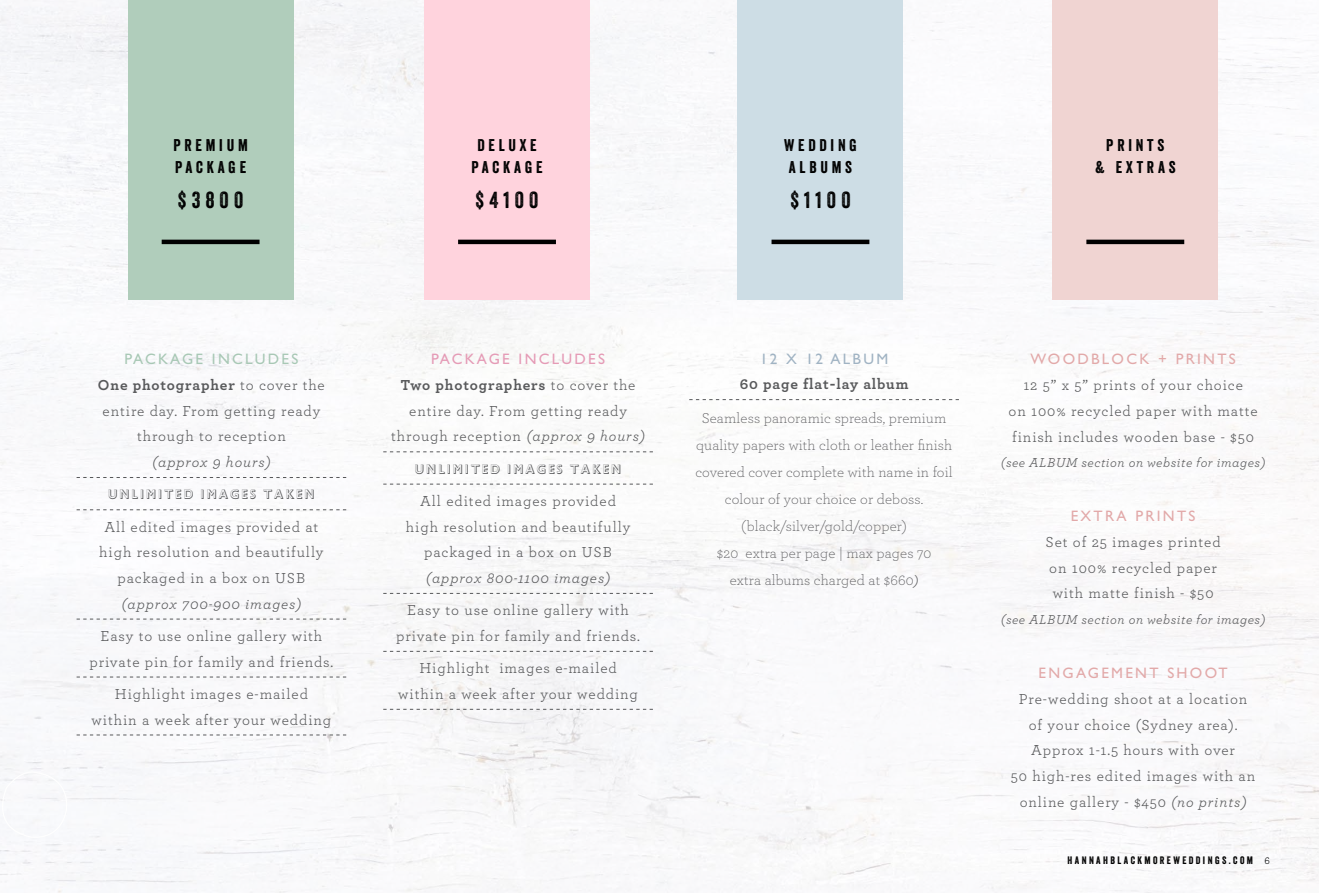
<style>
.page{position:relative;width:1319px;height:893px;background:#fff}
.page>*{position:absolute;margin:0;border:0;box-sizing:border-box;transform-origin:0 0}
.t1{font:22.5px "Veneer";letter-spacing:.23em;color:#000}
.t2{font:16.5px/22.5px "Veneer";letter-spacing:.23em;color:#000}
.t3{font:15.15px/25.7px "Archer";letter-spacing:.06em;color:#58595b;text-align:center}
.t4{font:italic 15.15px "Archer";letter-spacing:.06em;color:#58595b}
.t5{font:15.15px "Gill Sans";letter-spacing:.15em;color:#e2a9a9}
.t6{font:700 15.15px "Archer";letter-spacing:.055em;color:#58595b}
.t7{font:15.15px "Gill Sans";letter-spacing:.15em;color:#e59bb6}
.t8{font:15.15px "Gill Sans";letter-spacing:.15em;color:#a8c8b5}
.t9{font:15.15px "Gill Sans";letter-spacing:.15em;color:#a0b3c3}
.t10{font:300 15px/27px "Archer";letter-spacing:.01em;color:#5d5d60;text-align:center}
.t11{font:italic 13.5px "Archer";letter-spacing:.04em;color:#58595b}
.t12{font:12.9px "Gill Sans Shadowed";letter-spacing:.15em;color:#58595b}
.t13{font:10.5px "Veneer";letter-spacing:.23em;color:#000}
.s1{font-weight:700}
.s2{font-style:italic}
.s3{font-weight:400;font-style:italic;font-size:13.5px;color:#58595b}
.s4{font-family:"Archer"}
</style>
<div class="page">
<img style="left:0;top:0;width:1318px;height:893px">
<svg style="left:383px;top:451px;width:270px;height:1px"></svg>
<svg style="left:383px;top:484px;width:270px;height:1px"></svg>
<svg style="left:383px;top:593px;width:270px;height:1px"></svg>
<svg style="left:383px;top:651px;width:270px;height:1px"></svg>
<svg style="left:383px;top:709px;width:270px;height:1px"></svg>
<svg style="left:689px;top:399px;width:269px;height:1px"></svg>
<svg style="left:77px;top:477px;width:269px;height:1px"></svg>
<svg style="left:77px;top:509px;width:269px;height:1px"></svg>
<svg style="left:77px;top:619px;width:269px;height:1px"></svg>
<svg style="left:77px;top:677px;width:269px;height:1px"></svg>
<svg style="left:77px;top:735px;width:269px;height:1px"></svg>
<svg style="left:0;top:767px;width:73px;height:75px"></svg>
<div style="left:128px;top:0;width:165px;height:299px;background:#b0cdbb"></div>
<div style="left:424px;top:0;width:166px;height:299px;background:#ffd3dd"></div>
<div style="left:737px;top:0;width:166px;height:299px;background:#cddde5"></div>
<div style="left:1052px;top:0;width:165px;height:299px;background:#f0d4d2"></div>
<hr style="left:162px;top:240px;width:97px;height:4px;background:#000">
<hr style="left:458px;top:240px;width:98px;height:4px;background:#000">
<hr style="left:771px;top:240px;width:98px;height:4px;background:#000">
<hr style="left:1086px;top:240px;width:97px;height:4px;background:#000">
<p class="t2" style="left:173px;top:133px;width:76px">PREMIUM<br>PACKAGE</p>
<h1 class="t1" style="left:178px;top:186px;width:67px">$3800</h1>
<p class="t8" style="left:124px;top:351px;width:175px">PACKAGE INCLUDES</p>
<p class="t3" style="left:98px;top:372px;width:228px"><span class="s1">One photographer</span> to cover the entire day. From getting ready through to reception</p>
<p class="t4" style="left:152px;top:451px;width:120px">(approx 9 hours)</p>
<p class="t12" style="left:108px;top:485px;width:208px">UNLIMITED IMAGES TAKEN</p>
<p class="t3" style="left:99px;top:513px;width:226px">All edited images provided at high resolution and beautifully packaged in a box on USB</p>
<p class="t4" style="left:121px;top:593px;width:181px">(approx 700-900 images)</p>
<p class="t3" style="left:89px;top:622px;width:245px">Easy to use online gallery with private pin for family and friends.</p>
<p class="t3" style="left:92px;top:680px;width:241px">Highlight images e-mailed within a week after your wedding</p>
<p class="t2" style="left:471px;top:133px;width:73px;text-align:center">DELUXE<br>PACKAGE</p>
<h1 class="t1" style="left:475px;top:186px;width:64px">$4100</h1>
<p class="t2" style="left:784px;top:133px;width:74px">WEDDING<br>ALBUMS</p>
<h1 class="t1" style="left:790px;top:186px;width:62px">$1100</h1>
<p class="t2" style="left:1094px;top:133px;width:82px;text-align:center">PRINTS<br>&amp; EXTRAS</p>
<p class="t7" style="left:431px;top:351px;width:175px">PACKAGE INCLUDES</p>
<p class="t3" style="left:391px;top:372px;width:255px"><span class="s1">Two photographers</span> to cover the entire day. From getting ready through reception <span class="s2">(approx 9 hours)</span></p>
<p class="t12" style="left:415px;top:460px;width:208px">UNLIMITED IMAGES TAKEN</p>
<p class="t3" style="left:406px;top:487px;width:226px">All edited images provided high resolution and beautifully packaged in a box on USB</p>
<p class="t4" style="left:426px;top:567px;width:186px">(approx 800-1100 images)</p>
<p class="t3" style="left:396px;top:597px;width:245px">Easy to use online gallery with private pin for family and friends.</p>
<p class="t3" style="left:398px;top:655px;width:241px">Highlight images e-mailed within a week after your wedding</p>
<p class="t9" style="left:759px;top:350px;width:130px">12 X 12 ALBUM</p>
<p class="t6" style="left:739px;top:372px;width:170px">60 page flat-lay album</p>
<p class="t10" style="left:695px;top:404px;width:259px">Seamless panoramic spreads, premium quality papers with cloth or leather finish covered cover complete with name in foil colour of your choice or deboss. (black/silver/gold/copper)<br>$20 extra per page | max pages 70<br>extra albums charged at $660<span class="s3">)</span></p>
<p class="t5" style="left:1030px;top:351px;width:207px">WOODBLOCK + PRINTS</p>
<p class="t3" style="left:1008px;top:372px;width:251px">12 5” x 5” prints of your choice<br>on 100% recycled paper with matte finish includes wooden base - $50</p>
<p class="t11" style="left:1000px;top:453px;width:266px">(see ALBUM section on website for images)</p>
<p class="t5" style="left:1070px;top:508px;width:126px">EXTRA PRINTS</p>
<p class="t3" style="left:1045px;top:528px;width:176px;text-align:left">Set of 25 images printed on 100% recycled paper with matte finish - $50</p>
<p class="t11" style="left:1000px;top:610px;width:266px">(see ALBUM section on website for images)</p>
<p class="t5" style="left:1038px;top:664px;width:190px">ENGAGEMENT SHOOT</p>
<p class="t3" style="left:1010px;top:685px;width:246px">Pre-wedding shoot at a location of your choice (Sydney area).<br>Approx 1-1.5 hours with over<br>50 high-res edited images with an online gallery - $450 <span class="s2">(no prints)</span></p>
<p class="t13" style="left:1067px;top:854px;width:204px">HANNAHBLACKMOREWEDDINGS.COM <span class="s4">6</span></p>
</div>
